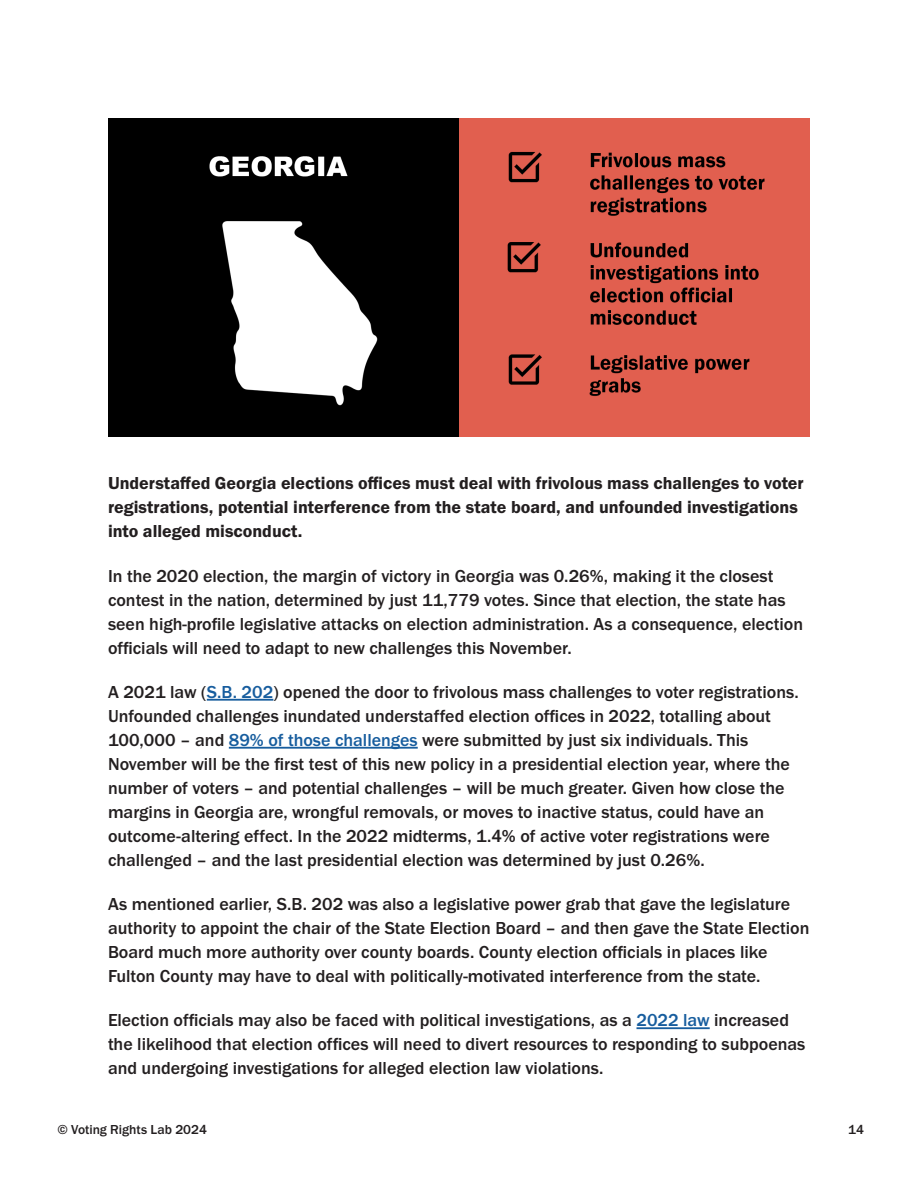
<style>
.page{position:relative;width:918px;height:1188px;background:#fff}
.page>*{position:absolute;margin:0;border:0;box-sizing:border-box;transform-origin:0 0}
.t1{font:500 18px/24px "Franklin Gothic URW";color:#231f20}
.t2{font:18px/24px "Franklin Gothic URW Dem";color:#231f20}
.t3{font:500 13.5px "Franklin Gothic URW";color:#231f20}
.s1{color:#175d9e}
</style>
<div class="page">
<img style="left:108px;top:119px;width:702px;height:317px">
<hr style="left:207px;top:699px;width:66px;height:2px;background:#175d9e">
<hr style="left:229px;top:747px;width:189px;height:2px;background:#175d9e">
<hr style="left:636px;top:1027px;width:74px;height:2px;background:#175d9e">
<p class="t2" style="left:108px;top:471px;width:697px">Understaffed Georgia elections offices must deal with frivolous mass challenges to voter registrations, potential interference from the state board, and unfounded investigations into alleged misconduct.</p>
<p class="t1" style="left:108px;top:563px;width:697px">In the 2020 election, the margin of victory in Georgia was 0.26%, making it the closest contest in the nation, determined by just 11,779 votes. Since that election, the state has seen high-profile legislative attacks on election administration. As a consequence, election officials will need to adapt to new challenges this November.</p>
<p class="t1" style="left:108px;top:680px;width:692px">A 2021 law (<span class="s1">S.B. 202</span>) opened the door to frivolous mass challenges to voter registrations.<br>Unfounded challenges inundated understaffed election offices in 2022, totalling about 100,000 – and <span class="s1">89% of those challenges</span> were submitted by just six individuals. This November will be the first test of this new policy in a presidential election year, where the number of voters – and potential challenges – will be much greater. Given how close the margins in Georgia are, wrongful removals, or moves to inactive status, could have an outcome-altering effect. In the 2022 midterms, 1.4% of active voter registrations were challenged – and the last presidential election was determined by just 0.26%.</p>
<p class="t1" style="left:108px;top:892px;width:703px">As mentioned earlier, S.B. 202 was also a legislative power grab that gave the legislature authority to appoint the chair of the State Election Board – and then gave the State Election Board much more authority over county boards. County election officials in places like Fulton County may have to deal with politically-motivated interference from the state.</p>
<p class="t1" style="left:108px;top:1008px;width:699px">Election officials may also be faced with political investigations, as a <span class="s1">2022 law</span> increased the likelihood that election offices will need to divert resources to responding to subpoenas and undergoing investigations for alleged election law violations.</p>
<p class="t3" style="left:57px;top:1121px;width:151px">© Voting Rights Lab 2024</p>
<p class="t3" style="left:848px;top:1121px;width:17px">14</p>
</div>
